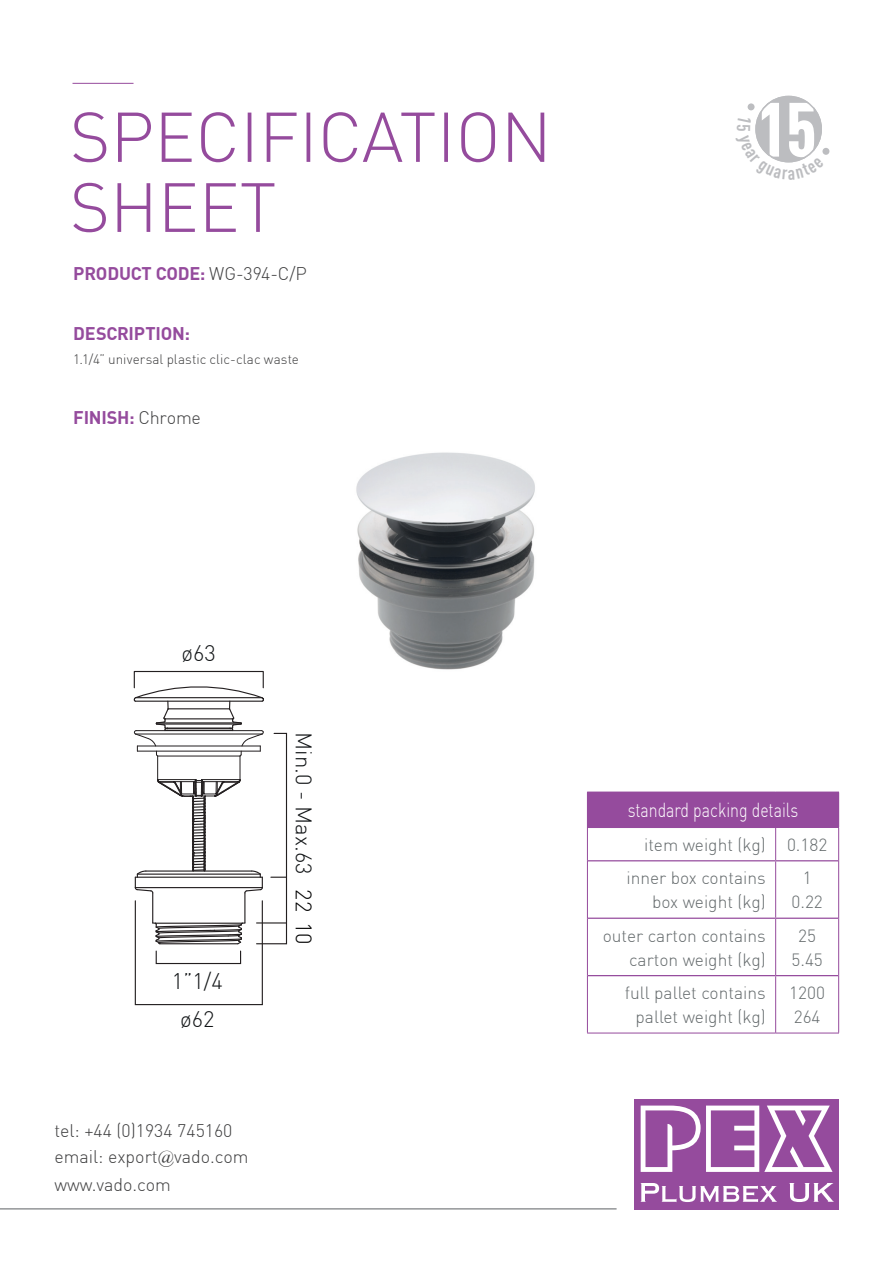
<style>
.page{position:relative;width:893px;height:1263px;background:#fff}
.page>*{position:absolute;margin:0;border:0;box-sizing:border-box;transform-origin:0 0}
.t1{font:300 22.2px "DIN";color:#111416}
.t2{font:300 22.2px "DIN";color:#000001}
.t3{font:300 19.8px "DIN";color:#fff;scale:.8 1}
.t4{font:700 18px "DIN";letter-spacing:-.01em;color:#954b9d}
.t5{font:300 17.85px "DIN";color:#3e3e3f}
.t6{font:300 17.4px/24px "DIN";color:#646a6c}
.t7{font:300 13.5px "DIN";color:#3e3e3f}
.s1{font-weight:300;color:#3e3e3f}
.s2{font-family:"Bell";font-weight:400}
</style>
<div class="page">
<hr style="left:73px;top:83px;width:61px;height:1px;background:#954b9d">
<hr style="left:0;top:1208px;width:617px;height:1px;background:#939598">
<svg style="left:73px;top:183px;width:201px;height:49px"></svg>
<svg style="left:73px;top:112px;width:471px;height:50px"></svg>
<div style="left:634px;top:1099px;width:205px;height:110px;background:#954b9d"></div>
<svg style="left:641px;top:1183px;width:136px;height:19px"></svg>
<svg style="left:789px;top:1183px;width:45px;height:19px"></svg>
<svg style="left:641px;top:1105px;width:191px;height:67px"></svg>
<div style="left:587px;top:792px;width:252px;height:35px;background:#954b9d"></div>
<hr style="left:587px;top:827px;width:1px;height:34px;background:#954b9d">
<hr style="left:588px;top:827px;width:187px;height:1px;background:#954b9d">
<hr style="left:775px;top:828px;width:1px;height:32px;background:#954b9d">
<hr style="left:775px;top:827px;width:64px;height:1px;background:#954b9d">
<hr style="left:838px;top:828px;width:1px;height:33px;background:#954b9d">
<hr style="left:587px;top:861px;width:1px;height:57px;background:#954b9d">
<hr style="left:588px;top:860px;width:188px;height:1px;background:#954b9d">
<hr style="left:775px;top:861px;width:1px;height:56px;background:#954b9d">
<hr style="left:776px;top:860px;width:62px;height:1px;background:#954b9d">
<hr style="left:838px;top:861px;width:1px;height:57px;background:#954b9d">
<hr style="left:587px;top:918px;width:1px;height:58px;background:#954b9d">
<hr style="left:588px;top:917px;width:188px;height:2px;background:#954b9d">
<hr style="left:775px;top:919px;width:1px;height:56px;background:#954b9d">
<hr style="left:776px;top:917px;width:62px;height:2px;background:#954b9d">
<hr style="left:838px;top:918px;width:1px;height:58px;background:#954b9d">
<hr style="left:587px;top:976px;width:1px;height:57px;background:#954b9d">
<hr style="left:588px;top:975px;width:188px;height:1px;background:#954b9d">
<hr style="left:587px;top:1033px;width:189px;height:1px;background:#954b9d">
<hr style="left:775px;top:976px;width:1px;height:57px;background:#954b9d">
<hr style="left:776px;top:975px;width:62px;height:1px;background:#954b9d">
<hr style="left:838px;top:976px;width:1px;height:57px;background:#954b9d">
<hr style="left:776px;top:1033px;width:63px;height:1px;background:#954b9d">
<div style="left:134px;top:671px;width:130px;height:17px;border:1px solid #231f20"></div>
<div style="left:135px;top:900px;width:128px;height:105px;border:1px solid #231f20"></div>
<div style="left:156px;top:950px;width:85px;height:14px;border:1px solid #231f20"></div>
<svg style="left:133px;top:683px;width:155px;height:262px"></svg>
<img style="left:356px;top:452px;width:179px;height:218px">
<div style="left:822px;top:148px;width:7px;height:7px;background:#bcbdc0;border-radius:50%"></div>
<svg style="left:747px;top:96px;width:77px;height:67px"></svg>
<p class="t4" style="left:73px;top:262px;width:235px">PRODUCT CODE: <span class="s1">WG-394-C/P</span></p>
<p class="t4" style="left:73px;top:322px;width:118px">DESCRIPTION:</p>
<p class="t7" style="left:73px;top:351px;width:227px">1.1/4” universal plastic clic-clac waste</p>
<p class="t4" style="left:73px;top:406px;width:129px">FINISH: <span class="s1">Chrome</span></p>
<p class="t1" style="left:182px;top:640px;width:36px">ø63</p>
<p class="t1" style="left:172px;top:967px;width:52px">1”1/4</p>
<p class="t1" style="left:180px;top:1006px;width:36px">ø62</p>
<p class="t5" style="left:54px;top:1119px;width:180px">tel: +44 (0)1934 745160</p>
<p class="t5" style="left:54px;top:1146px;width:196px">email: export<span class="s2">@</span>vado.com</p>
<p class="t5" style="left:54px;top:1173px;width:118px">www.vado.com</p>
<p class="t1" style="left:317px;top:732px;width:144px;rotate:90deg">Min.0 - Max.63</p>
<p class="t2" style="left:317px;top:889px;width:57px;rotate:90deg">22 10</p>
<p class="t3" style="left:628px;top:798px;width:215px">standard packing details</p>
<p class="t6" style="left:626px;top:828px;width:202px;line-height:33.5px;text-indent:18px">item weight (kg) 0.182 inner box contains</p>
<p class="t6" style="left:652px;top:890px;width:115px">box weight (kg)</p>
<p class="t6" style="left:791px;top:866px;width:33px;text-align:center">1<br>0.22</p>
<p class="t6" style="left:603px;top:923px;width:164px;text-align:right">outer carton contains carton weight (kg)</p>
<p class="t6" style="left:791px;top:923px;width:33px;text-align:center">25<br>5.45</p>
<p class="t6" style="left:625px;top:981px;width:142px;text-align:right">full pallet contains pallet weight (kg)</p>
<p class="t6" style="left:789px;top:981px;width:37px">1200<br>264</p>
</div>
